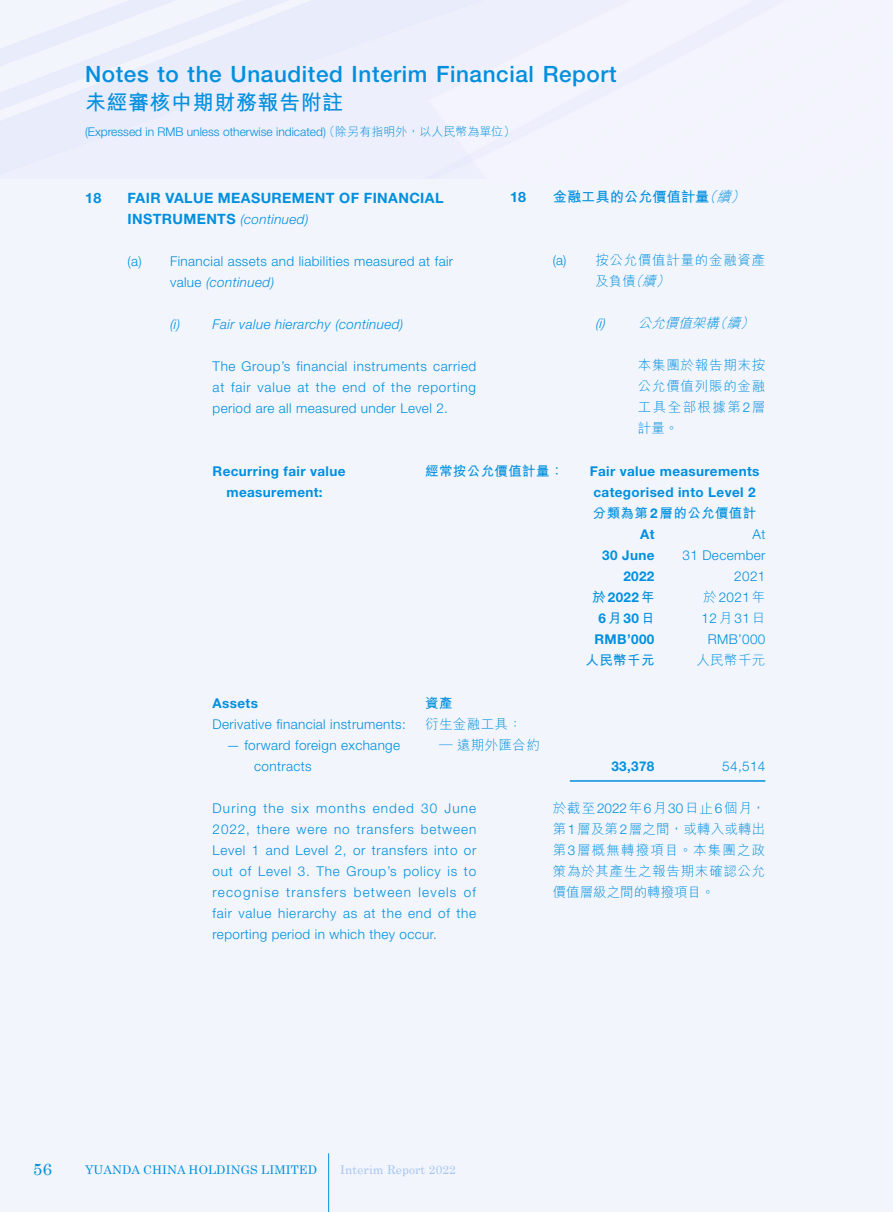
<style>
.page{position:relative;width:893px;height:1212px;background:#fff}
.page>*{position:absolute;margin:0;border:0;box-sizing:border-box;transform-origin:0 0}
.t1{font:500 22.5px "Helvetica Neue LT Std";letter-spacing:.025em;color:#008fde}
.t2{font:700 21px "M Hei HK";letter-spacing:.025em;color:#008fde}
.t3{font:16.5px "Century";color:#008fde}
.Subhead_1{font:700 14.25px/21px "Helvetica Neue LT Std";letter-spacing:.025em;color:#008fde}
.副標題1{font:700 14.25px "M Hei HK";color:#008fde}
.副標題1-2{font:700 14.25px "Helvetica Neue LT Std";color:#008fde}
.Body_Text{font:300 13.5px/21px "Helvetica Neue LT Std";letter-spacing:.025em;color:#008fde;text-align:justify}
.內文{font:300 13.5px/21px "M Hei HK";letter-spacing:.055em;color:#008fde;text-align:justify}
.Table_2_Colume{font:700 13.5px "Helvetica Neue LT Std";letter-spacing:.025em;color:#008fde}
.Table_2_Colume-2{font:300 13.5px "Helvetica Neue LT Std";letter-spacing:.025em;color:#008fde}
.Subhead_2{font:300 13.5px/21px "Helvetica Neue LT Std";letter-spacing:.025em;color:#008fde}
.Subhead_3{font:italic 300 13.5px "Helvetica Neue LT Std";letter-spacing:.025em;color:#008fde}
.Table_2_Colume-3{font:700 13.5px "M Hei HK";letter-spacing:.025em;color:#008fde}
.Table_2_Colume-4{font:300 13.5px "M Hei HK";letter-spacing:.025em;color:#008fde}
.副標題3{font:italic 300 13.5px "M Hei HK";color:#008fde}
.副標題3-2{font:italic 300 13.5px "Helvetica Neue LT Std";color:#008fde}
.t4{font:300 12px "Helvetica Neue LT Std";color:#008fde}
.t5{font:12px "Century";letter-spacing:.01em;color:#008fde}
.t6{font:12px "Century";letter-spacing:.01em;color:#a3c5ef}
.s1{font-family:"M Hei HK"}
.s2{font-weight:300;font-style:italic;font-size:13.5px}
.s3{font-style:italic}
.s4{font-weight:300;font-style:italic}
.s5{font-family:"Helvetica Neue LT Std"}
</style>
<div class="page">
<div style="left:0;top:0;width:892px;height:1212px;background:#f3f5fd"></div>
<hr style="left:328px;top:1153px;width:1px;height:59px;background:#008fde">
<hr style="left:570px;top:780px;width:195px;height:2px;background:#008fde">
<h1 class="t1" style="left:85px;top:61px;width:533px">Notes to the Unaudited Interim Financial Report</h1>
<h2 class="t2" style="left:85px;top:87px;width:260px">未經審核中期財務報告附註</h2>
<p class="t4" style="left:85px;top:125px;width:432px">(Expressed in RMB unless otherwise indicated) <span class="s1">（除另有指明外，以人民幣為單位）</span></p>
<p class="Subhead_1" style="left:85px;top:187px;width:18px">18</p>
<p class="Subhead_1" style="left:128px;top:187px;width:317px">FAIR VALUE MEASUREMENT OF FINANCIAL<br>INSTRUMENTS <span class="s2">(continued)</span></p>
<p class="Subhead_2" style="left:170px;top:250px;width:285px;text-indent:-43px">(a) Financial assets and liabilities measured at fair value <span class="s3">(continued)</span></p>
<p class="Subhead_3" style="left:170px;top:316px;width:235px">(i) Fair value hierarchy (continued)</p>
<p class="Body_Text" style="left:213px;top:355px;width:265px">The Group’s financial instruments carried at fair value at the end of the reporting period are all measured under Level 2.</p>
<p class="副標題1-2" style="left:510px;top:188px;width:17px">18</p>
<p class="副標題1" style="left:553px;top:187px;width:197px">金融工具的公允價值計量<span class="s4">（續）</span></p>
<p class="內文" style="left:595px;top:249px;width:172px;text-indent:-43px"><span class="s5">(a)</span> 按公允價值計量的金融資產及負債<span class="s3">（續）</span></p>
<p class="副標題3-2" style="left:595px;top:315px;width:12px">(i)</p>
<p class="副標題3" style="left:638px;top:316px;width:121px">公允價值架構（續）</p>
<p class="內文" style="left:638px;top:354px;width:129px">本集團於報告期末按公允價值列賬的金融工具全部根據第<span class="s5">2</span>層計量。</p>
<p class="Table_2_Colume" style="left:213px;top:463px;width:134px">Recurring fair value</p>
<p class="Table_2_Colume-3" style="left:425px;top:462px;width:140px">經常按公允價值計量：</p>
<p class="Table_2_Colume" style="left:590px;top:463px;width:171px">Fair value measurements</p>
<p class="Table_2_Colume" style="left:226px;top:483px;width:98px">measurement:</p>
<p class="Table_2_Colume" style="left:593px;top:483px;width:164px">categorised into Level 2</p>
<p class="Table_2_Colume-3" style="left:593px;top:504px;width:165px">分類為第<span class="s5">2</span>層的公允價值計</p>
<p class="Table_2_Colume" style="left:640px;top:526px;width:16px">At</p>
<p class="Table_2_Colume-2" style="left:752px;top:526px;width:14px">At</p>
<p class="Table_2_Colume" style="left:602px;top:547px;width:54px">30 June</p>
<p class="Table_2_Colume-2" style="left:682px;top:547px;width:84px">31 December</p>
<p class="Table_2_Colume" style="left:623px;top:568px;width:33px">2022</p>
<p class="Table_2_Colume-2" style="left:734px;top:568px;width:33px">2021</p>
<p class="Table_2_Colume" style="left:592px;top:589px;width:64px"><span class="s1">於</span>2022<span class="s1">年</span></p>
<p class="Table_2_Colume-2" style="left:703px;top:589px;width:64px"><span class="s1">於</span>2021<span class="s1">年</span></p>
<p class="Table_2_Colume" style="left:598px;top:610px;width:58px">6<span class="s1">月</span>30<span class="s1">日</span></p>
<p class="Table_2_Colume-2" style="left:701px;top:610px;width:65px">12<span class="s1">月</span>31<span class="s1">日</span></p>
<p class="Table_2_Colume" style="left:594px;top:631px;width:61px">RMB’000</p>
<p class="Table_2_Colume-2" style="left:708px;top:631px;width:59px">RMB’000</p>
<p class="Table_2_Colume-3" style="left:585px;top:651px;width:70px">人民幣千元</p>
<p class="Table_2_Colume-4" style="left:696px;top:654px;width:70px">人民幣千元</p>
<p class="Table_2_Colume" style="left:213px;top:694px;width:47px">Assets</p>
<p class="Table_2_Colume-3" style="left:425px;top:693px;width:29px">資產</p>
<p class="Table_2_Colume-2" style="left:213px;top:715px;width:195px">Derivative financial instruments:</p>
<p class="Table_2_Colume-4" style="left:425px;top:717px;width:98px">衍生金融工具：</p>
<p class="Table_2_Colume-2" style="left:226px;top:736px;width:175px">— forward foreign exchange</p>
<p class="Table_2_Colume-4" style="left:439px;top:738px;width:102px">— 遠期外匯合約</p>
<p class="Table_2_Colume-2" style="left:254px;top:757px;width:59px">contracts</p>
<p class="Table_2_Colume" style="left:611px;top:757px;width:45px">33,378</p>
<p class="Table_2_Colume-2" style="left:722px;top:757px;width:45px">54,514</p>
<p class="Body_Text" style="left:213px;top:797px;width:265px">During the six months ended 30 June 2022, there were no transfers between Level 1 and Level 2, or transfers into or out of Level 3. The Group’s policy is to recognise transfers between levels of fair value hierarchy as at the end of the reporting period in which they occur.</p>
<p class="內文" style="left:553px;top:797px;width:214px">於截至<span class="s5">2022</span>年<span class="s5">6</span>月<span class="s5">30</span>日止<span class="s5">6</span>個月，第<span class="s5">1</span>層及第<span class="s5">2</span>層之間，或轉入或轉出第<span class="s5">3</span>層概無轉撥項目。本集團之政策為於其產生之報告期末確認公允價值層級之間的轉撥項目。</p>
<p class="t3" style="left:33px;top:1155px;width:20px">56</p>
<p class="t5" style="left:85px;top:1159px;width:234px">YUANDA CHINA HOLDINGS LIMITED</p>
<p class="t6" style="left:340px;top:1159px;width:117px">Interim Report 2022</p>
</div>
